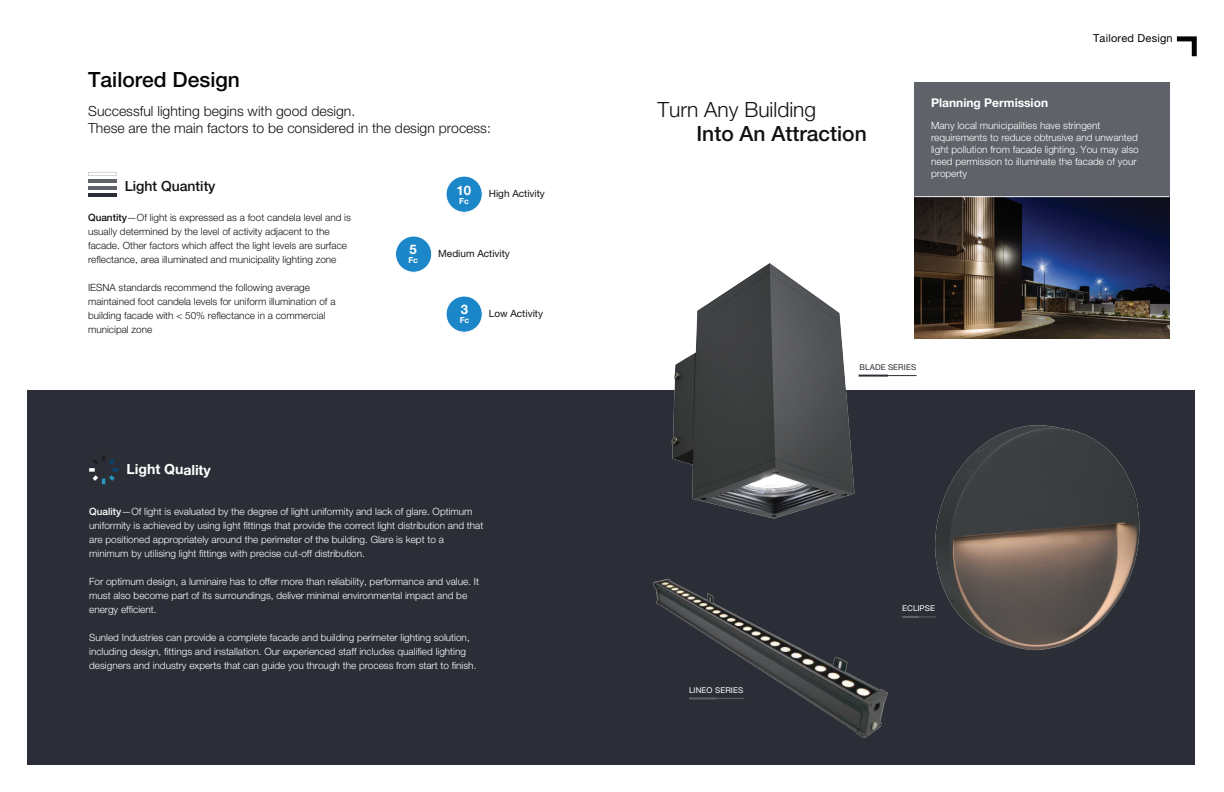
<style>
.page{position:relative;width:1224px;height:792px;background:#fff}
.page>*{position:absolute;margin:0;border:0;box-sizing:border-box;transform-origin:0 0}
.t1{font:500 21px/24.1px "Helvetica Neue LT Std";color:#131212}
.t2{font:500 21px "Helvetica Neue LT Std";color:#040504}
.t3{font:300 14px/17px "Helvetica Neue LT Std";color:#131212}
.t4{font:500 14px "Helvetica Neue LT Std";color:#131212}
.t5{font:700 14px "Helvetica Neue LT Std";letter-spacing:-.01em;color:#fff}
.t6{font:700 13.1px "Helvetica Neue LT Std";color:#fff}
.t7{font:700 12px "Helvetica Neue LT Std";color:#fff}
.t8{font:11px "Helvetica Neue LT Std";letter-spacing:.02em;color:#040503}
.t9{font:300 10px/14px "Helvetica Neue LT Std";color:#fff}
.t10{font:300 10px/14px "Helvetica Neue LT Std";color:#131212}
.t11{font:10px "Helvetica Neue LT Std";color:#131212}
.t12{font:700 8.3px "Helvetica Neue LT Std";color:#fff}
.t13{font:8px "Helvetica Neue LT Std";letter-spacing:.015em;color:#fff}
.t14{font:8px "Helvetica Neue LT Std";letter-spacing:.015em;color:#2b2e36}
.s1{font-weight:500}
.s2{font-weight:300}
</style>
<div class="page">
<div style="left:27px;top:390px;width:1167px;height:375px;background:#2b2e36"></div>
<div style="left:446px;top:176px;width:36px;height:36px;background:#1c87c8;border-radius:50%"></div>
<div style="left:446px;top:176px;width:36px;height:36px;border:1px solid #fff;border-radius:50%"></div>
<div style="left:396px;top:236px;width:36px;height:36px;background:#1c87c8;border-radius:50%"></div>
<div style="left:395px;top:236px;width:37px;height:36px;border:1px solid #fff;border-radius:50%"></div>
<div style="left:446px;top:296px;width:36px;height:36px;background:#1c87c8;border-radius:50%"></div>
<div style="left:446px;top:296px;width:36px;height:36px;border:1px solid #fff;border-radius:50%"></div>
<svg style="left:89px;top:456px;width:29px;height:28px"></svg>
<hr style="left:88px;top:193px;width:29px;height:4px;background:#2b2e36">
<hr style="left:88px;top:186px;width:29px;height:4px;background:#5f6369">
<hr style="left:88px;top:179px;width:29px;height:4px;background:#5f6369">
<svg style="left:88px;top:172px;width:29px;height:3px"></svg>
<div style="left:914px;top:82px;width:255px;height:137px;background:#5f6369"></div>
<hr style="left:879px;top:375px;width:38px;height:1px;background:#2b2e36">
<svg style="left:902px;top:616px;width:15px;height:2px"></svg>
<img style="left:914px;top:197px;width:255px;height:142px">
<hr style="left:914px;top:196px;width:255px;height:1px;background:#fff">
<img style="left:671px;top:263px;width:229px;height:256px">
<img style="left:653px;top:580px;width:235px;height:158px">
<img style="left:917px;top:425px;width:223px;height:226px">
<svg style="left:1176px;top:36px;width:21px;height:21px"></svg>
<p class="t2" style="left:88px;top:67px;width:153px">Tailored Design</p>
<p class="t3" style="left:88px;top:102px;width:404px">Successful lighting begins with good design.<br>These are the main factors to be considered in the design process:</p>
<p class="t4" style="left:125px;top:178px;width:92px">Light Quantity</p>
<p class="t10" style="left:88px;top:210px;width:264px"><span class="s1">Quantity</span>—Of light is expressed as a foot candela level and is usually determined by the level of activity adjacent to the facade. Other factors which affect the light levels are surface reflectance, area illuminated and municipality lighting zone</p>
<p class="t10" style="left:88px;top:280px;width:249px">IESNA standards recommend the following average maintained foot candela levels for uniform illumination of a building facade with &lt; 50% reflectance in a commercial municipal zone</p>
<p class="t5" style="left:127px;top:461px;width:86px">Light Quality</p>
<p class="t6" style="left:410px;top:242px;width:9px">5</p>
<p class="t12" style="left:408px;top:255px;width:11px">Fc</p>
<p class="t6" style="left:457px;top:183px;width:16px">10</p>
<p class="t12" style="left:459px;top:196px;width:11px">Fc</p>
<p class="t11" style="left:489px;top:188px;width:58px">High Activity</p>
<p class="t11" style="left:438px;top:248px;width:73px">Medium Activity</p>
<p class="t6" style="left:461px;top:302px;width:9px">3</p>
<p class="t12" style="left:460px;top:315px;width:11px">Fc</p>
<p class="t11" style="left:489px;top:308px;width:56px">Low Activity</p>
<p class="t9" style="left:89px;top:505px;width:396px"><span class="s1">Quality</span>—Of light is evaluated by the degree of light uniformity and lack of glare. Optimum uniformity is achieved by using light fittings that provide the correct light distribution and that are positioned appropriately around the perimeter of the building. Glare is kept to a minimum by utilising light fittings with precise cut-off distribution.</p>
<p class="t9" style="left:89px;top:575px;width:391px">For optimum design, a luminaire has to offer more than reliability, performance and value. It must also become part of its surroundings, deliver minimal environmental impact and be energy efficient.</p>
<p class="t9" style="left:89px;top:631px;width:389px">Sunled Industries can provide a complete facade and building perimeter lighting solution, including design, fittings and installation. Our experienced staff includes qualified lighting designers and industry experts that can guide you through the process from start to finish.</p>
<p class="t1" style="left:696px;top:97px;width:172px;text-indent:-39px"><span class="s2">Turn Any Building<br></span>Into An Attraction</p>
<p class="t7" style="left:931px;top:96px;width:119px">Planning Permission</p>
<p class="t8" style="left:1093px;top:31px;width:81px">Tailored Design</p>
<p class="t9" style="left:931px;top:119px;width:209px;line-height:12px">Many local municipalities have stringent requirements to reduce obtrusive and unwanted light pollution from facade lighting. You may also need permission to illuminate the facade of your property</p>
<p class="t14" style="left:860px;top:363px;width:58px">BLADE SERIES</p>
<p class="t13" style="left:689px;top:685px;width:56px">LINEO SERIES</p>
<p class="t13" style="left:902px;top:604px;width:34px">ECLIPSE</p>
</div>
